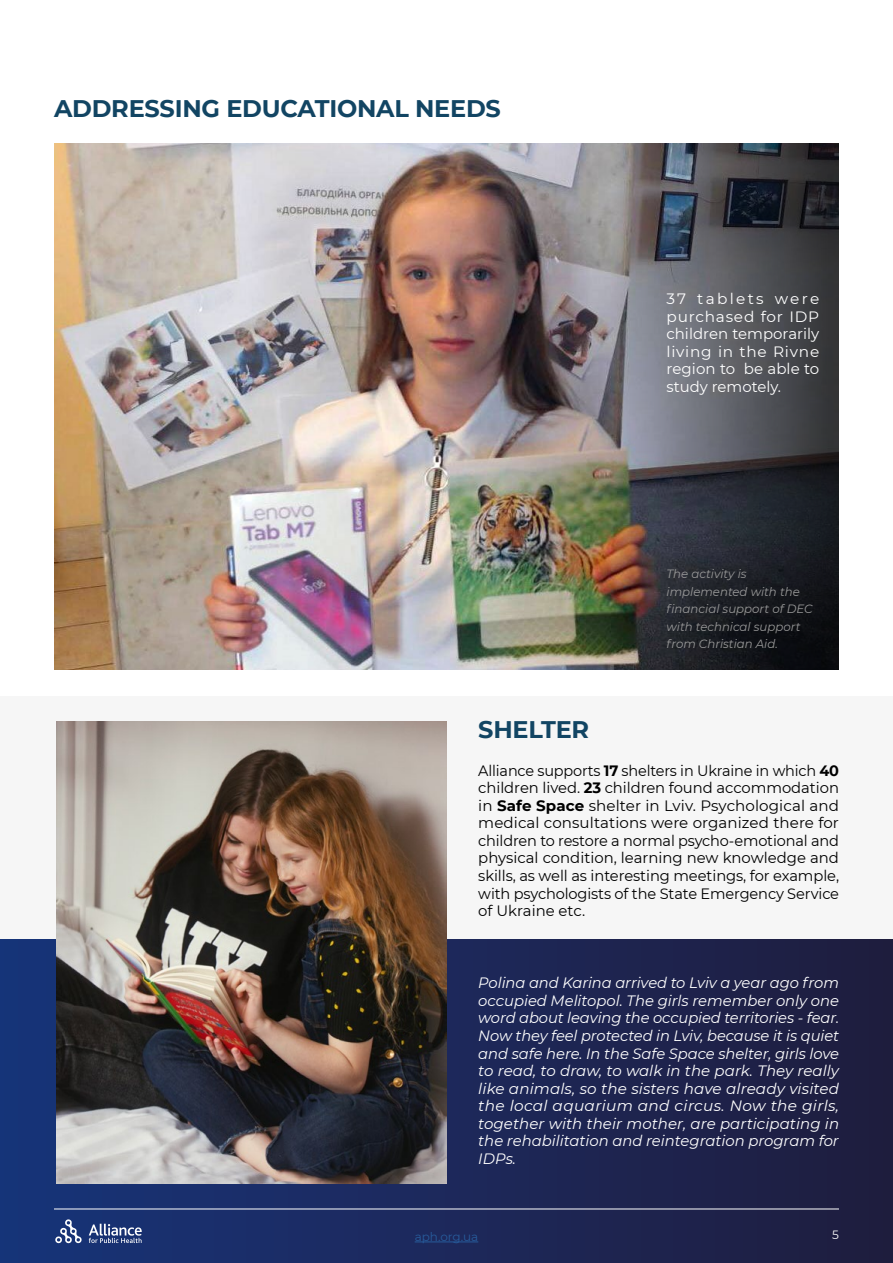
<style>
.page{position:relative;width:893px;height:1263px;background:#f6f6f6}
.page>*{position:absolute;margin:0;border:0;box-sizing:border-box;transform-origin:0 0}
.t1{font:700 24px "Montserrat";letter-spacing:-.01em;color:#124563}
.t2{font:italic 15px/17.5px "Montserrat";color:#fff;text-align:justify}
.t3{font:15px/17.5px "Montserrat";letter-spacing:-.01em;color:#000;text-align:justify;scale:.96 1}
.t4{font:15px/17.5px "Montserrat";letter-spacing:.005em;color:#fff;text-align:justify}
.t5{font:italic 12px/17.5px "Montserrat";color:#999}
.t6{font:12px "Montserrat";color:#275b9b}
.t7{font:12px "Montserrat";color:#fff}
.s1{font-weight:700}
</style>
<div class="page">
<div style="left:0;top:0;width:893px;height:695px;background:#fff"></div>
<img style="left:54px;top:144px;width:510px;height:526px">
<div style="left:0;top:940px;width:893px;height:323px;background:linear-gradient(to right,#1b377c,#201d3d)"></div>
<img style="left:56px;top:721px;width:390px;height:462px">
<img style="left:564px;top:144px;width:275px;height:526px">
<hr style="left:54px;top:1209px;width:785px;height:1px;background:#fff">
<hr style="left:415px;top:1241px;width:63px;height:1px;background:#275b9b">
<svg style="left:89px;top:1224px;width:53px;height:19px"></svg>
<svg style="left:55px;top:1219px;width:27px;height:25px"></svg>
<h1 class="t1" style="left:54px;top:91px;width:448px">ADDRESSING EDUCATIONAL NEEDS</h1>
<h1 class="t1" style="left:478px;top:712px;width:112px">SHELTER</h1>
<p class="t4" style="left:666px;top:289px;width:154px">37 tablets were purchased for IDP children temporarily living in the Rivne region to be able to study remotely.</p>
<p class="t5" style="left:666px;top:565px;width:148px">The activity is implemented with the financial support of DEC with technical support from Christian Aid.</p>
<p class="t3" style="left:478px;top:761px;width:377px">Alliance supports <span class="s1">17</span> shelters in Ukraine in which <span class="s1">40 </span>children lived. <span class="s1">23</span> children found accommodation in <span class="s1">Safe Space</span> shelter in Lviv. Psychological and medical consultations were organized there for children to restore a normal psycho-emotional and physical condition, learning new knowledge and skills, as well as interesting meetings, for example, with psychologists of the State Emergency Service of Ukraine etc.</p>
<p class="t2" style="left:478px;top:974px;width:362px">Polina and Karina arrived to Lviv a year ago from occupied Melitopol. The girls remember only one word about leaving the occupied territories - fear.<br>Now they feel protected in Lviv, because it is quiet and safe here. In the Safe Space shelter, girls love to read, to draw, to walk in the park. They really like animals, so the sisters have already visited the local aquarium and circus. Now the girls, together with their mother, are participating in the rehabilitation and reintegration program for IDPs.</p>
<p class="t6" style="left:415px;top:1228px;width:65px">aph.org.ua</p>
<p class="t7" style="left:832px;top:1226px;width:8px">5</p>
</div>
